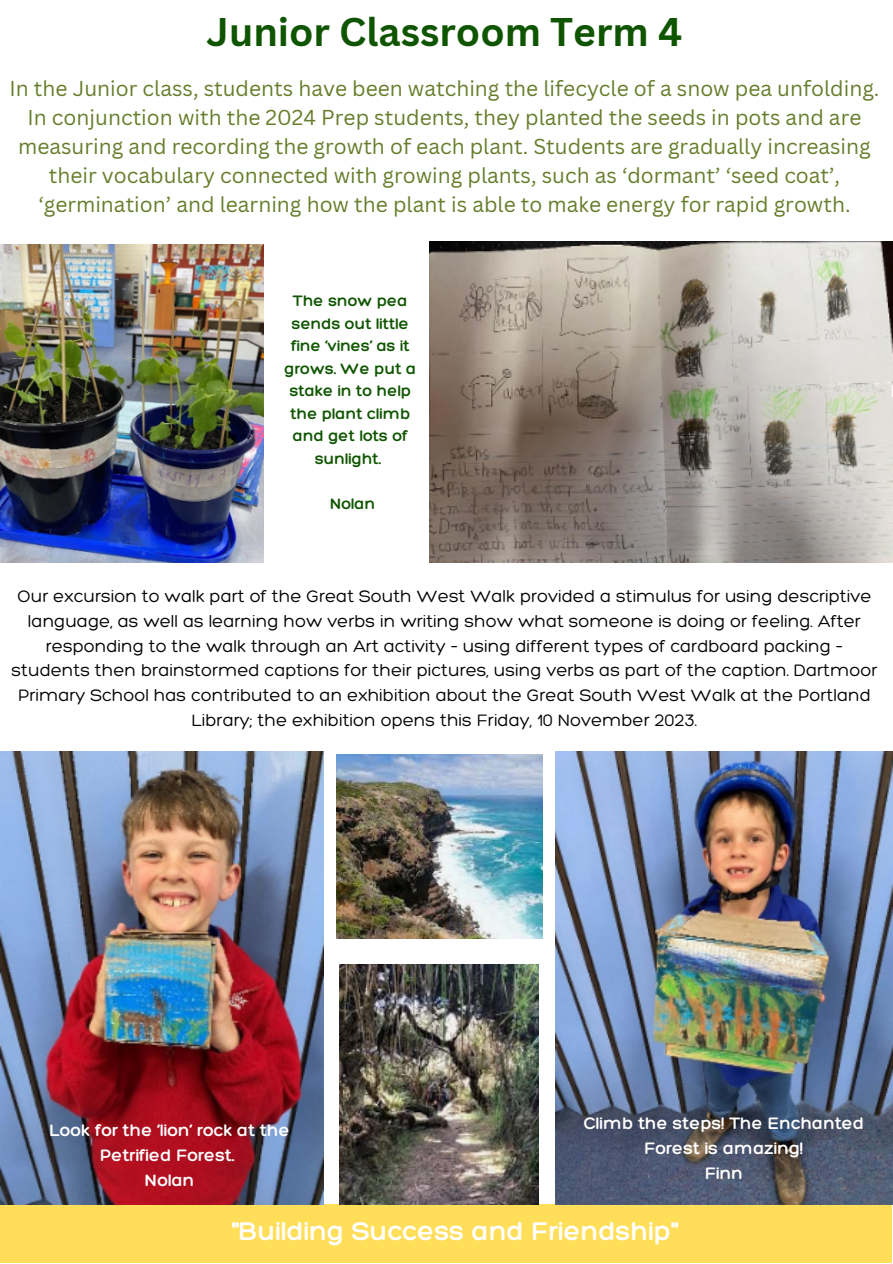
<style>
.page{position:relative;width:893px;height:1264px;background:#fff}
.page>*{position:absolute;margin:0;border:0;box-sizing:border-box;transform-origin:0 0}
.t1{font:700 39px "Canva Sans";color:#0f5500}
.t2{font:300 27.75px "Hero";color:#fff}
.t3{font:21px/29px "Canva Sans";color:#677d2b;text-align:center}
.t4{font:300 18px/24.8px "Hero";color:#000;text-align:center}
.t5{font:300 18px/24.8px "Hero";color:#fff;text-align:center}
.t6{font:300 16.5px/22.5px "Hero";color:#0f5500;text-align:center}
</style>
<div class="page">
<div style="left:0;top:1204px;width:892px;height:58px;background:#ffde59"></div>
<img style="left:0;top:245px;width:263px;height:317px">
<img style="left:429px;top:241px;width:463px;height:322px">
<img style="left:0;top:751px;width:323px;height:453px">
<img style="left:555px;top:751px;width:337px;height:453px">
<img style="left:336px;top:754px;width:206px;height:184px">
<img style="left:340px;top:964px;width:198px;height:239px">
<p class="t1" style="left:206px;top:5px;width:477px">Junior Classroom Term 4</p>
<p class="t3" style="left:9px;top:73px;width:871px">In the Junior class, students have been watching the lifecycle of a snow pea unfolding.<br>In conjunction with the 2024 Prep students, they planted the seeds in pots and are measuring and recording the growth of each plant. Students are gradually increasing their vocabulary connected with growing plants, such as ‘dormant’ ‘seed coat’, ‘germination’ and learning how the plant is able to make energy for rapid growth.</p>
<p class="t6" style="left:284px;top:289px;width:133px">The snow pea sends out little fine ‘vines’ as it grows. We put a stake in to help the plant climb and get lots of sunlight.</p>
<p class="t6" style="left:330px;top:492px;width:47px">Nolan</p>
<p class="t4" style="left:12px;top:583px;width:867px">Our excursion to walk part of the Great South West Walk provided a stimulus for using descriptive language, as well as learning how verbs in writing show what someone is doing or feeling. After responding to the walk through an Art activity – using different types of cardboard packing – students then brainstormed captions for their pictures, using verbs as part of the caption. Dartmoor Primary School has contributed to an exhibition about the Great South West Walk at the Portland Library; the exhibition opens this Friday, 10 November 2023.</p>
<p class="t5" style="left:50px;top:1117px;width:242px">Look for the ‘lion’ rock at the<br>Petrified Forest.</p>
<p class="t5" style="left:145px;top:1166px;width:51px">Nolan</p>
<p class="t5" style="left:584px;top:1110px;width:282px">Climb the steps! The Enchanted<br>Forest is amazing!</p>
<p class="t5" style="left:705px;top:1159px;width:39px">Finn</p>
<p class="t2" style="left:232px;top:1213px;width:447px">"Building Success and Friendship"</p>
</div>
